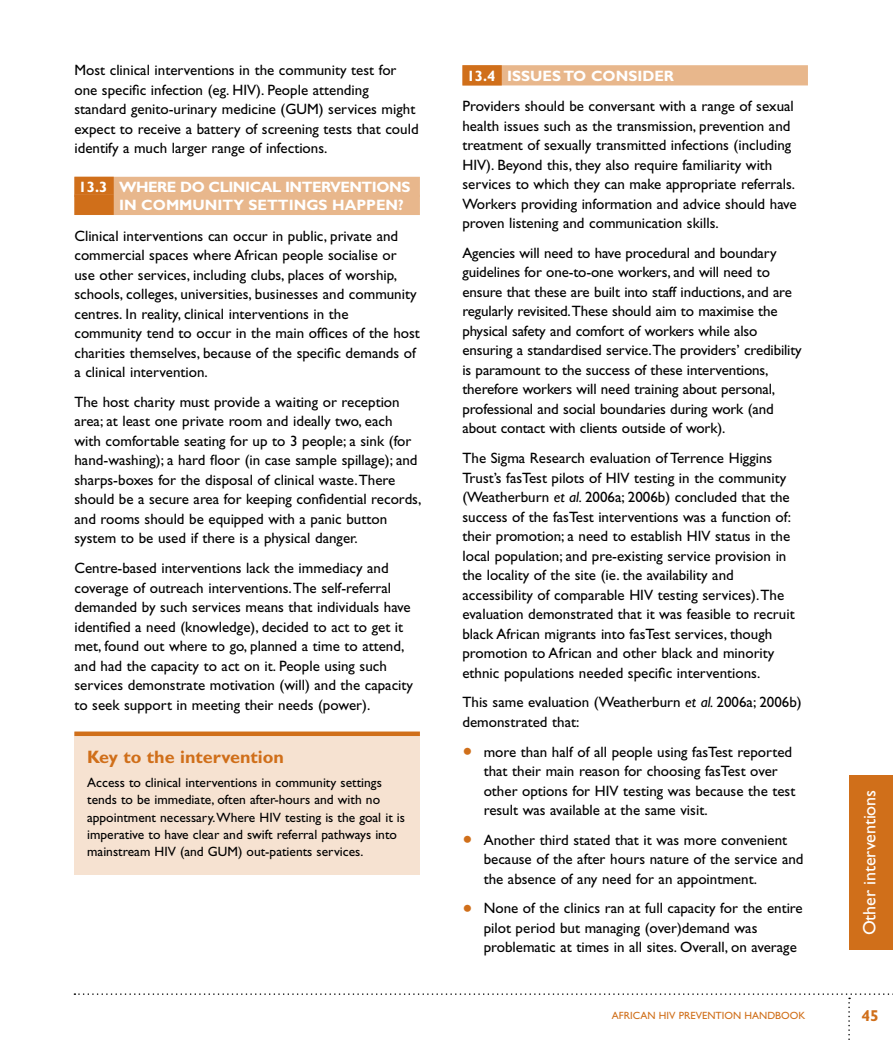
<style>
.page{position:relative;width:893px;height:1042px;background:#fff}
.page>*{position:absolute;margin:0;border:0;box-sizing:border-box;transform-origin:0 0}
.t1{font:700 18px "Gill Sans";color:#d06f1a}
.t2{font:18px "Gill Sans";letter-spacing:-.005em;color:#fff}
.t3{font:700 15.75px "Gill Sans";color:#d06f1a}
.t4{font:15px/19.5px "Gill Sans";color:#000}
.t5{font:700 15px "Gill Sans";color:#fff}
.t6{font:13.5px/17.2px "Gill Sans";color:#000}
.t7{font:10.5px "Gill Sans";color:#d06f1a}
.s1{font-style:italic}
.s2{font-size:28.5px;color:#d06f1a}
</style>
<div class="page">
<svg style="left:74px;top:993px;width:819px;height:47px"></svg>
<div style="left:850px;top:775px;width:43px;height:175px;background:#d06f1a"></div>
<div style="left:74px;top:177px;width:346px;height:20px;background:#e8b78c"></div>
<div style="left:74px;top:177px;width:40px;height:20px;background:#d06f1a"></div>
<div style="left:74px;top:195px;width:346px;height:20px;background:#e8b78c"></div>
<div style="left:74px;top:195px;width:40px;height:20px;background:#d06f1a"></div>
<div style="left:462px;top:65px;width:346px;height:20px;background:#e8b78c"></div>
<div style="left:462px;top:65px;width:40px;height:20px;background:#d06f1a"></div>
<div style="left:74px;top:732px;width:346px;height:143px;background:#f6e2d1"></div>
<div style="left:74px;top:731px;width:346px;height:5px;background:#d06f1a"></div>
<p class="t4" style="left:74px;top:60px;width:346px">Most clinical interventions in the community test for one specific infection (eg. HIV). People attending standard genito-urinary medicine (GUM) services might expect to receive a battery of screening tests that could identify a much larger range of infections.</p>
<p class="t5" style="left:79px;top:178px;width:160px">13.3 WHERE DO CLINICA</p>
<p class="t5" style="left:272px;top:178px;width:23px">L INTE</p>
<p class="t5" style="left:321px;top:178px;width:20px">RVENTIONS</p>
<p class="t5" style="left:79px;top:196px;width:20px">IN</p>
<p class="t5" style="left:141px;top:196px;width:74px">COMMUNIT</p>
<p class="t5" style="left:233px;top:196px;width:26px">Y SETTIN</p>
<p class="t5" style="left:306px;top:196px;width:38px">GS HAPPEN</p>
<p class="t5" style="left:398px;top:196px;width:7px">?</p>
<p class="t4" style="left:74px;top:226px;width:347px">Clinical interventions can occur in public, private and commercial spaces where African people socialise or use other services, including clubs, places of worship, schools, colleges, universities, businesses and community centres. In reality, clinical interventions in the community tend to occur in the main offices of the host charities themselves, because of the specific demands of a clinical intervention.</p>
<p class="t4" style="left:74px;top:392px;width:348px">The host charity must provide a waiting or reception area; at least one private room and ideally two, each with comfortable seating for up to 3 people; a sink (for hand-washing); a hard floor (in case sample spillage); and sharps-boxes for the disposal of clinical waste. There should be a secure area for keeping confidential records, and rooms should be equipped with a panic button system to be used if there is a physical danger.</p>
<p class="t4" style="left:74px;top:558px;width:340px">Centre-based interventions lack the immediacy and coverage of outreach interventions. The self-referral demanded by such services means that individuals have identified a need (knowledge), decided to act to get it met, found out where to go, planned a time to attend, and had the capacity to act on it. People using such services demonstrate motivation (will) and the capacity to seek support in meeting their needs (power).</p>
<p class="t1" style="left:87px;top:747px;width:198px">KEY TO THE INTERVENTION</p>
<p class="t6" style="left:87px;top:774px;width:319px">Access to clinical interventions in community settings tends to be immediate, often after-hours and with no appointment necessary. Where HIV testing is the goal it is imperative to have clear and swift referral pathways into mainstream HIV (and GUM) out-patients services.</p>
<p class="t5" style="left:467px;top:67px;width:136px">13.4 ISSUES TO CONSIDE</p>
<p class="t5" style="left:664px;top:67px;width:8px">R</p>
<p class="t4" style="left:462px;top:96px;width:336px">Providers should be conversant with a range of sexual health issues such as the transmission, prevention and treatment of sexually transmitted infections (including HIV). Beyond this, they also require familiarity with services to which they can make appropriate referrals.<br>Workers providing information and advice should have proven listening and communication skills.</p>
<p class="t4" style="left:462px;top:243px;width:341px">Agencies will need to have procedural and boundary guidelines for one-to-one workers, and will need to ensure that these are built into staff inductions, and are regularly revisited. These should aim to maximise the physical safety and comfort of workers while also ensuring a standardised service. The providers’ credibility is paramount to the success of these interventions, therefore workers will need training about personal, professional and social boundaries during work (and about contact with clients outside of work).</p>
<p class="t4" style="left:462px;top:448px;width:334px">The Sigma Research evaluation of Terrence Higgins Trust’s fasTest pilots of HIV testing in the community (Weatherburn <span class="s1">et al.</span> 2006a; 2006b) concluded that the success of the fasTest interventions was a function of: their promotion; a need to establish HIV status in the local population; and pre-existing service provision in the locality of the site (ie. the availability and accessibility of comparable HIV testing services). The evaluation demonstrated that it was feasible to recruit black African migrants into fasTest services, though promotion to African and other black and minority ethnic populations needed specific interventions.</p>
<p class="t4" style="left:462px;top:692px;width:341px">This same evaluation (Weatherburn <span class="s1">et al.</span> 2006a; 2006b) demonstrated that:</p>
<p class="t4" style="left:484px;top:741px;width:313px;text-indent:-21px"><span class="s2">•</span> more than half of all people using fasTest reported that their main reason for choosing fasTest over other options for HIV testing was because the test result was available at the same visit.</p>
<p class="t4" style="left:484px;top:830px;width:321px;text-indent:-21px"><span class="s2">•</span> Another third stated that it was more convenient because of the after hours nature of the service and the absence of any need for an appointment.</p>
<p class="t4" style="left:484px;top:898px;width:321px;text-indent:-21px"><span class="s2">•</span> None of the clinics ran at full capacity for the entire pilot period but managing (over)demand was problematic at times in all sites. Overall, on average</p>
<p class="t2" style="left:859px;top:935px;width:147px;rotate:-90deg">Other interventions</p>
<p class="t7" style="left:612px;top:1010px;width:195px">AFRICAN HIV PREVENTION HANDBOOK</p>
<p class="t3" style="left:862px;top:1006px;width:19px">45</p>
</div>
